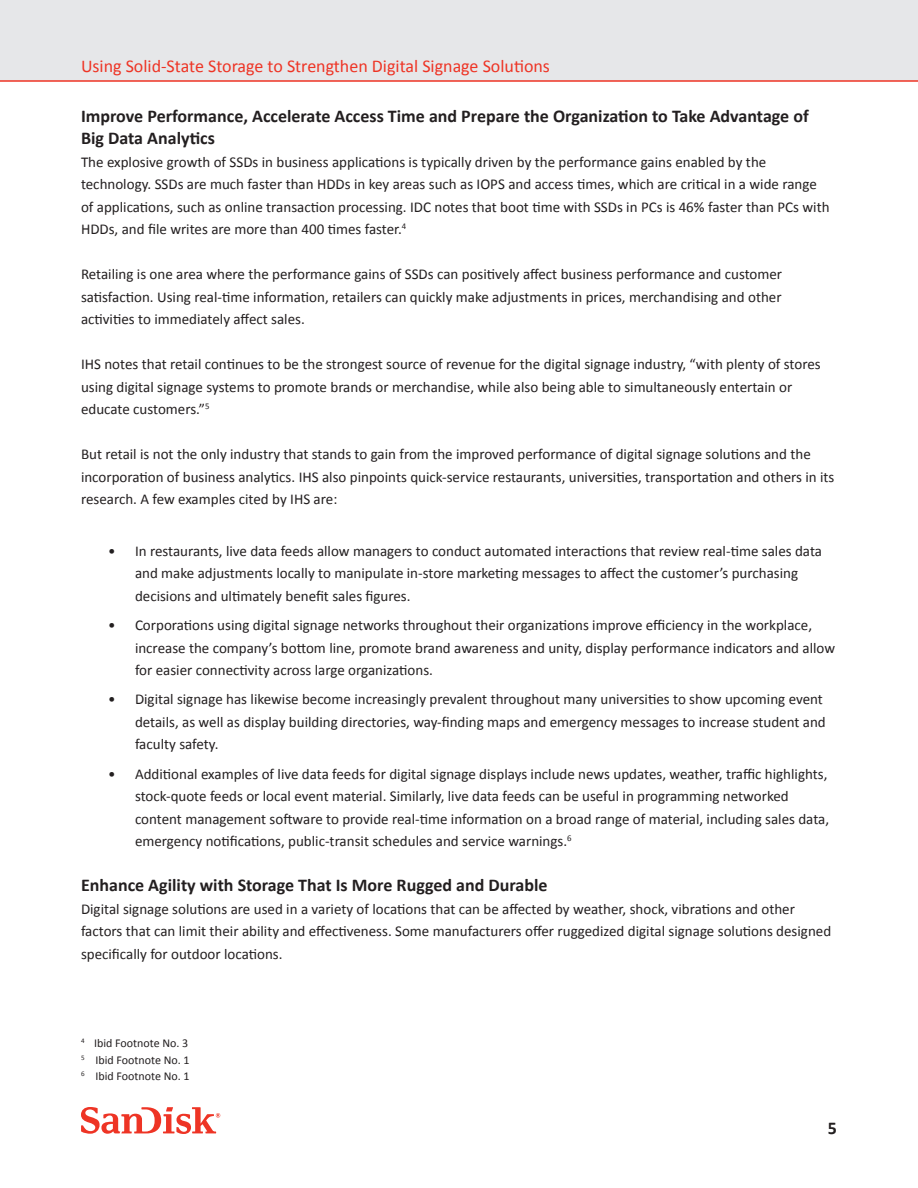
<style>
.page{position:relative;width:918px;height:1188px;background:#fff}
.page>*{position:absolute;margin:0;border:0;box-sizing:border-box;transform-origin:0 0}
.heading_1{font:700 18px/22.5px "Calibri";color:#231f20}
.t1{font:18px "Calibri";color:#ee3425}
.Body_Copy{font:15px/22.5px "Calibri";color:#231f20}
.t2{font:12px "Calibri";color:#231f20}
</style>
<div class="page">
<div style="left:0;top:0;width:918px;height:81px;background:#e6e7e9"></div>
<hr style="left:0;top:80px;width:918px;height:2px;background:#ee3425">
<svg style="left:81px;top:1107px;width:139px;height:27px"></svg>
<p class="t1" style="left:81px;top:55px;width:471px">Using Solid-State Storage to Strengthen Digital Signage Solutions</p>
<p class="heading_1" style="left:81px;top:104px;width:729px">Improve Performance, Accelerate Access Time and Prepare the Organization to Take Advantage of<br>Big Data Analytics</p>
<p class="Body_Copy" style="left:81px;top:150px;width:750px">The explosive growth of SSDs in business applications is typically driven by the performance gains enabled by the technology. SSDs are much faster than HDDs in key areas such as IOPS and access times, which are critical in a wide range of applications, such as online transaction processing. IDC notes that boot time with SSDs in PCs is 46% faster than PCs with HDDs, and file writes are more than 400 times faster.<sup>4</sup></p>
<p class="Body_Copy" style="left:81px;top:263px;width:703px;text-align:justify">Retailing is one area where the performance gains of SSDs can positively affect business performance and customer satisfaction. Using real-time information, retailers can quickly make adjustments in prices, merchandising and other activities to immediately affect sales.</p>
<p class="Body_Copy" style="left:81px;top:353px;width:741px">IHS notes that retail continues to be the strongest source of revenue for the digital signage industry, “with plenty of stores using digital signage systems to promote brands or merchandise, while also being able to simultaneously entertain or educate customers.”<sup>5</sup></p>
<p class="Body_Copy" style="left:81px;top:443px;width:755px">But retail is not the only industry that stands to gain from the improved performance of digital signage solutions and the incorporation of business analytics. IHS also pinpoints quick-service restaurants, universities, transportation and others in its research. A few examples cited by IHS are:</p>
<p class="Body_Copy" style="left:135px;top:540px;width:689px;text-indent:-27px">• In restaurants, live data feeds allow managers to conduct automated interactions that review real-time sales data and make adjustments locally to manipulate in-store marketing messages to affect the customer’s purchasing decisions and ultimately benefit sales figures.</p>
<p class="Body_Copy" style="left:135px;top:614px;width:702px;text-indent:-27px">• Corporations using digital signage networks throughout their organizations improve efficiency in the workplace, increase the company’s bottom line, promote brand awareness and unity, display performance indicators and allow for easier connectivity across large organizations.</p>
<p class="Body_Copy" style="left:135px;top:688px;width:692px;text-indent:-27px">• Digital signage has likewise become increasingly prevalent throughout many universities to show upcoming event details, as well as display building directories, way-finding maps and emergency messages to increase student and faculty safety.</p>
<p class="Body_Copy" style="left:135px;top:762px;width:696px;text-indent:-27px">• Additional examples of live data feeds for digital signage displays include news updates, weather, traffic highlights, stock-quote feeds or local event material. Similarly, live data feeds can be useful in programming networked content management software to provide real-time information on a broad range of material, including sales data, emergency notifications, public-transit schedules and service warnings.<sup>6</sup></p>
<p class="heading_1" style="left:81px;top:874px;width:468px">Enhance Agility with Storage That Is More Rugged and Durable</p>
<p class="Body_Copy" style="left:81px;top:897px;width:752px">Digital signage solutions are used in a variety of locations that can be affected by weather, shock, vibrations and other factors that can limit their ability and effectiveness. Some manufacturers offer ruggedized digital signage solutions designed specifically for outdoor locations.</p>
<p class="t2" style="left:81px;top:1035px;width:109px"><sup>4</sup> Ibid Footnote No. 3</p>
<p class="t2" style="left:81px;top:1052px;width:110px"><sup>5</sup> Ibid Footnote No. 1</p>
<p class="t2" style="left:81px;top:1068px;width:110px"><sup>6</sup> Ibid Footnote No. 1</p>
<p class="heading_1" style="left:828px;top:1117px;width:11px">5</p>
</div>
